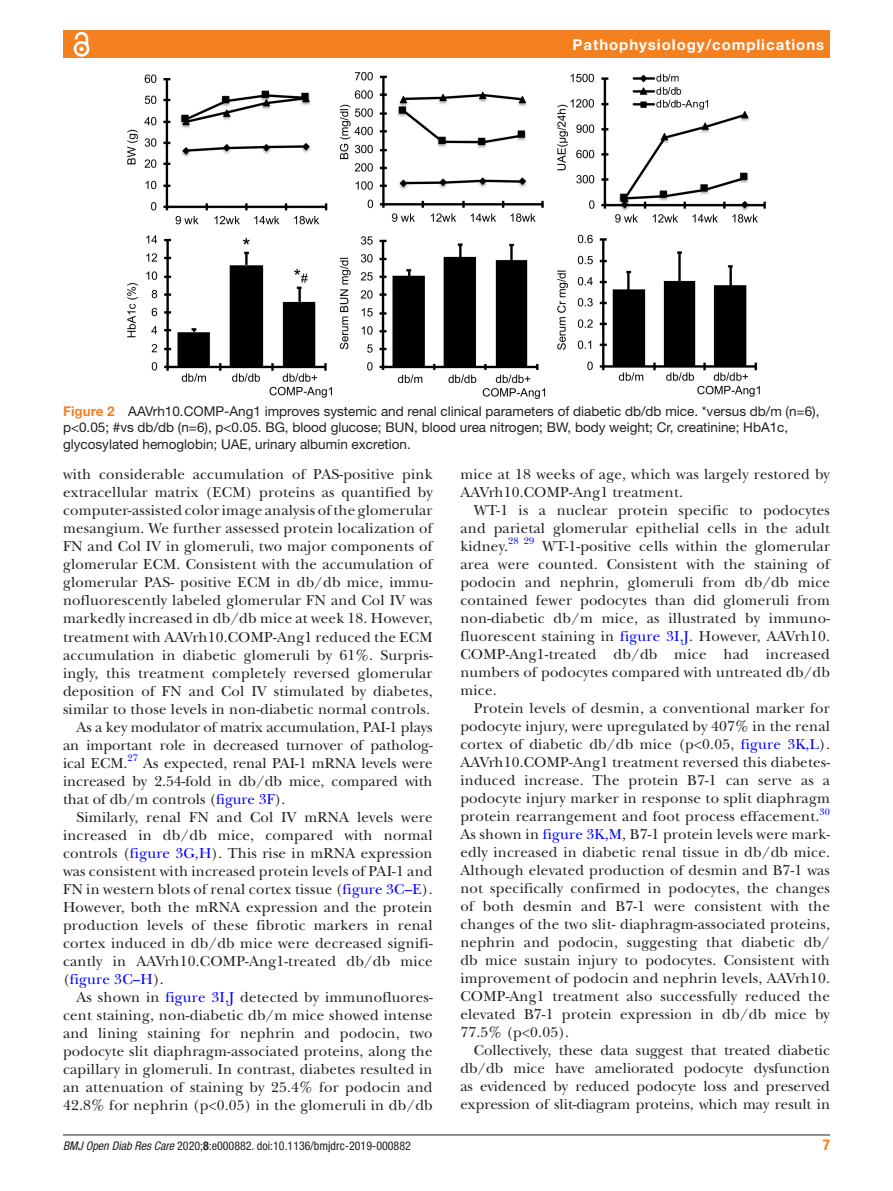
<style>
.page{position:relative;width:893px;height:1191px;background:#fff}
.page>*{position:absolute;margin:0;border:0;box-sizing:border-box;transform-origin:0 0}
.t1{font:15px/18px "New Baskerville";letter-spacing:.015em;color:#231f20;text-align:justify}
.t2{font:700 15px "Helvetica Neue LT Std";letter-spacing:.065em;color:#fff}
.t3{font:700 condensed 15px "Helvetica Neue LT Std";color:#f58020}
.t4{font:13.5px/16.2px "Helvetica Neue LT Std";color:#231f20}
.t5{font:condensed 12px "Helvetica Neue LT Std";color:#231f20}
.t6{font:9.9px "New Baskerville";letter-spacing:.015em;color:#00f}
.s1{font-weight:700;color:#f58020}
.s2{color:#00f}
.s3{font-style:italic}
.s4{font-weight:700}
</style>
<div class="page">
<hr style="left:63px;top:1134px;width:767px;height:1px;background:#231f20">
<div style="left:63px;top:31px;width:767px;height:27px;background:#f58020"></div>
<svg style="left:73px;top:31px;width:17px;height:26px"></svg>
<img style="left:128px;top:73px;width:637px;height:325px">
<p class="t2" style="left:573px;top:35px;width:253px">Pathophysiology/complications</p>
<p class="t4" style="left:63px;top:403px;width:758px"><span class="s1">Figure 2</span> AAVrh10.COMP-Ang1 improves systemic and renal clinical parameters of diabetic db/db mice. *versus db/m (n=6), p&lt;0.05; #vs db/db (n=6), p&lt;0.05. BG, blood glucose; BUN, blood urea nitrogen; BW, body weight; Cr, creatinine; HbA1c, glycosylated hemoglobin; UAE, urinary albumin excretion.</p>
<p class="t1" style="left:63px;top:465px;width:371px">with considerable accumulation of PAS-positive pink</p>
<p class="t1" style="left:63px;top:484px;width:371px">extracellular matrix (ECM) proteins as quantified by</p>
<p class="t1" style="left:63px;top:502px;width:371px">computer-assisted color image analysis of the glomerular</p>
<p class="t1" style="left:63px;top:520px;width:371px">mesangium. We further assessed protein localization of</p>
<p class="t1" style="left:63px;top:538px;width:371px">FN and Col IV in glomeruli, two major components of</p>
<p class="t1" style="left:63px;top:556px;width:371px">glomerular ECM. Consistent with the accumulation of</p>
<p class="t1" style="left:63px;top:574px;width:371px">glomerular PAS- positive ECM in db/db mice, immu-</p>
<p class="t1" style="left:63px;top:592px;width:371px">nofluorescently labeled glomerular FN and Col IV was</p>
<p class="t1" style="left:63px;top:610px;width:371px">markedly increased in db/db mice at week 18. However,</p>
<p class="t1" style="left:63px;top:628px;width:371px">treatment with AAVrh10.COMP-Ang1 reduced the ECM</p>
<p class="t1" style="left:63px;top:646px;width:371px">accumulation in diabetic glomeruli by 61%. Surpris-</p>
<p class="t1" style="left:63px;top:664px;width:371px">ingly, this treatment completely reversed glomerular</p>
<p class="t1" style="left:63px;top:682px;width:371px">deposition of FN and Col IV stimulated by diabetes,</p>
<p class="t1" style="left:63px;top:700px;width:368px">similar to those levels in non-diabetic normal controls.</p>
<p class="t1" style="left:77px;top:718px;width:358px">As a key modulator of matrix accumulation, PAI-1 plays</p>
<p class="t1" style="left:63px;top:736px;width:371px">an important role in decreased turnover of patholog-</p>
<p class="t1" style="left:63px;top:754px;width:66px">ical ECM.</p>
<p class="t6" style="left:128px;top:752px;width:12px">27</p>
<p class="t1" style="left:63px;top:754px;width:371px;text-indent:80px">As expected, renal PAI-1 mRNA levels were increased by 2.54-fold in db/db mice, compared with that of db/m controls (<span class="s2">figure 3F</span>).</p>
<p class="t1" style="left:63px;top:808px;width:371px;text-indent:14px">Similarly, renal FN and Col IV mRNA levels were increased in db/db mice, compared with normal controls (<span class="s2">figure 3G,H</span>). This rise in mRNA expression was consistent with increased protein levels of PAI-1 and FN in western blots of renal cortex tissue (<span class="s2">figure 3C–E</span>).<br>However, both the mRNA expression and the protein production levels of these fibrotic markers in renal cortex induced in db/db mice were decreased signifi&shy;cantly in AAVrh10.COMP-Ang1-treated db/db mice (<span class="s2">figure 3C–H</span>).</p>
<p class="t1" style="left:63px;top:988px;width:371px;text-indent:14px">As shown in <span class="s2">figure 3I,J</span> detected by immunofluores&shy;cent staining, non-diabetic db/m mice showed intense and lining staining for nephrin and podocin, two podocyte slit diaphragm-associated proteins, along the capillary in glomeruli. In contrast, diabetes resulted in an attenuation of staining by 25.4% for podocin and 42.8% for nephrin (p&lt;0.05) in the glomeruli in db/db</p>
<p class="t1" style="left:460px;top:465px;width:371px">mice at 18 weeks of age, which was largely restored by<br>AAVrh10.COMP-Ang1 treatment.</p>
<p class="t1" style="left:460px;top:501px;width:371px;text-indent:14px">WT-1 is a nuclear protein specific to podocytes and parietal glomerular epithelial cells in the adult kidney.</p>
<p class="t6" style="left:508px;top:535px;width:28px">28 29</p>
<p class="t1" style="left:460px;top:537px;width:371px;text-indent:82px">WT-1-positive cells within the glomerular area were counted. Consistent with the staining of podocin and nephrin, glomeruli from db/db mice contained fewer podocytes than did glomeruli from non-diabetic db/m mice, as illustrated by immuno&shy;fluorescent staining in <span class="s2">figure 3I,J</span>. However, AAVrh10.<br>COMP-Ang1-treated db/db mice had increased numbers of podocytes compared with untreated db/db mice.</p>
<p class="t1" style="left:460px;top:699px;width:371px;text-indent:14px">Protein levels of desmin, a conventional marker for podocyte injury, were upregulated by 407% in the renal cortex of diabetic db/db mice (p&lt;0.05, <span class="s2">figure 3K,L</span>).<br>AAVrh10.COMP-Ang1 treatment reversed this diabetes&shy;induced increase. The protein B7-1 can serve as a podocyte injury marker in response to split diaphragm protein rearrangement and foot process effacement.</p>
<p class="t6" style="left:819px;top:805px;width:12px">30</p>
<p class="t1" style="left:460px;top:825px;width:371px">As shown in <span class="s2">figure 3K,M</span>, B7-1 protein levels were mark&shy;edly increased in diabetic renal tissue in db/db mice.<br>Although elevated production of desmin and B7-1 was not specifically confirmed in podocytes, the changes of both desmin and B7-1 were consistent with the changes of the two slit- diaphragm-associated proteins, nephrin and podocin, suggesting that diabetic db/ db mice sustain injury to podocytes. Consistent with improvement of podocin and nephrin levels, AAVrh10.<br>COMP-Ang1 treatment also successfully reduced the elevated B7-1 protein expression in db/db mice by 77.5% (p&lt;0.05).</p>
<p class="t1" style="left:460px;top:1041px;width:371px;text-indent:14px">Collectively, these data suggest that treated diabetic db/db mice have ameliorated podocyte dysfunction as evidenced by reduced podocyte loss and preserved expression of slit-diagram proteins, which may result in</p>
<p class="t5" style="left:63px;top:1138px;width:349px"><span class="s3">BMJ Open Diab Res Care</span> 2020;<span class="s4">8</span>:e000882. doi:10.1136/bmjdrc-2019-000882</p>
<p class="t3" style="left:823px;top:1135px;width:9px">7</p>
</div>
